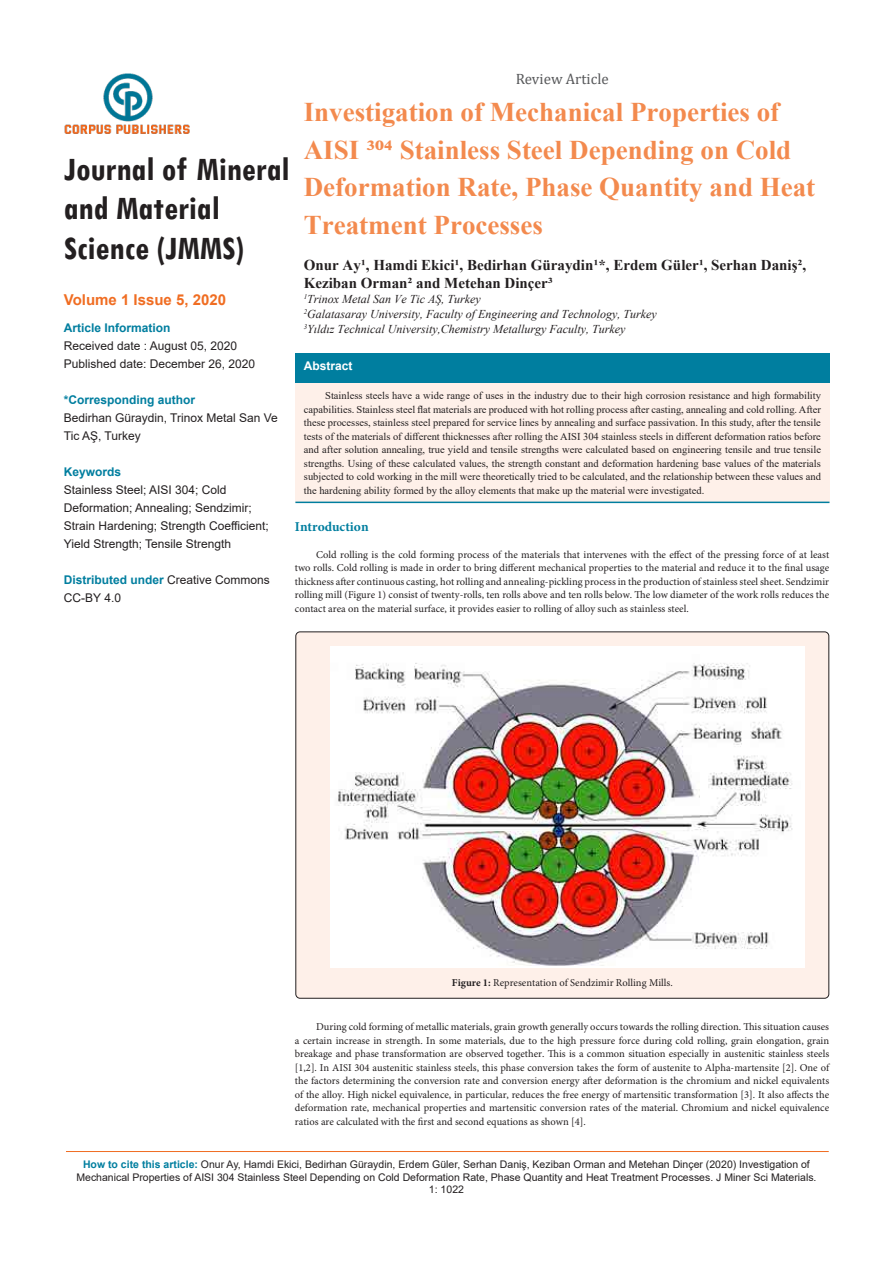
<style>
.page{position:relative;width:893px;height:1263px;background:#fff}
.page>*{position:absolute;margin:0;border:0;box-sizing:border-box;transform-origin:0 0}
.t1{font:700 condensed 34.65px/39.2px "Tw Cen";color:#231f20}
.t2{font:700 27px/37.5px "Times New Roman";color:#f38a4e}
.t3{font:700 15px/18px "Times New Roman";color:#231f20}
.t4{font:700 15px "Arial";color:#f06d22}
.t5{font:15px "Cambria";color:#57585a}
.t6{font:700 13.5px "Minion Pro";color:#007e9f}
.t7{font:12px/18px "Arial";color:#231f20}
.t8{font:italic 12px "Times New Roman";color:#231f20}
.t9{font:700 12px "Arial";color:#007e9f}
.t10{font:700 12px "Arial";color:#fff}
.t11{font:10.5px/13.5px "Minion Pro";color:#231f20;text-align:justify}
.t12{font:10.5px/13.5px "Times New Roman";color:#231f20;text-align:justify}
.t13{font:10.5px/12.6px "Arial";color:#231f20;text-align:center}
.s1{font-weight:700;color:#007e9f}
.s2{font-weight:700}
</style>
<div class="page">
<hr style="left:66px;top:1151px;width:763px;height:1px;background:#f06d22">
<img style="left:65px;top:73px;width:125px;height:61px">
<div style="left:295px;top:353px;width:534px;height:31px;background:#007e9f"></div>
<div style="left:295px;top:384px;width:534px;height:119px;background:#fef0e9"></div>
<hr style="left:295px;top:502px;width:534px;height:1px;background:#007e9f">
<div style="left:296px;top:632px;width:533px;height:366px;background:#fef0e9;border-radius:4px"></div>
<img style="left:331px;top:647px;width:473px;height:320px">
<p class="t5" style="left:516px;top:70px;width:94px">Review Article</p>
<p class="t2" style="left:304px;top:93px;width:513px">Investigation of Mechanical Properties of AISI 304 Stainless Steel Depending on Cold Deformation Rate, Phase Quantity and Heat Treatment Processes</p>
<p class="t3" style="left:304px;top:255px;width:504px">Onur Ay1, Hamdi Ekici1, Bedirhan Güraydin1*, Erdem Güler1, Serhan Daniş2,<br>Keziban Orman2 and Metehan Dinçer3</p>
<p class="t8" style="left:304px;top:291px;width:179px"><sup>1</sup>Trinox Metal San Ve Tic AŞ, Turkey</p>
<p class="t8" style="left:304px;top:306px;width:355px"><sup>2</sup>Galatasaray University, Faculty of Engineering and Technology, Turkey</p>
<p class="t8" style="left:304px;top:321px;width:323px"><sup>3</sup>Yıldız Technical University,Chemistry Metallurgy Faculty, Turkey</p>
<p class="t10" style="left:304px;top:358px;width:50px">Abstract</p>
<p class="t12" style="left:304px;top:389px;width:519px;text-indent:21px">Stainless steels have a wide range of uses in the industry due to their high corrosion resistance and high formability capabilities. Stainless steel flat materials are produced with hot rolling process after casting, annealing and cold rolling. After these processes, stainless steel prepared for service lines by annealing and surface passivation. In this study, after the tensile tests of the materials of different thicknesses after rolling the AISI 304 stainless steels in different deformation ratios before and after solution annealing, true yield and tensile strengths were calculated based on engineering tensile and true tensile strengths. Using of these calculated values, the strength constant and deformation hardening base values of the materials subjected to cold working in the mill were theoretically tried to be calculated, and the relationship between these values and the hardening ability formed by the alloy elements that make up the material were investigated.</p>
<h1 class="t1" style="left:64px;top:149px;width:227px">Journal of Mineral and Material<br>Science (JMMS)</h1>
<p class="t4" style="left:64px;top:289px;width:164px">Volume 1 Issue 5, 2020</p>
<p class="t9" style="left:64px;top:319px;width:108px">Article Information</p>
<p class="t7" style="left:64px;top:336px;width:193px">Received date : August 05, 2020<br>Published date: December 26, 2020</p>
<p class="t9" style="left:64px;top:391px;width:133px">*Corresponding author</p>
<p class="t7" style="left:64px;top:408px;width:216px">Bedirhan Güraydin, Trinox Metal San Ve<br>Tic AŞ, Turkey</p>
<p class="t9" style="left:64px;top:463px;width:59px">Keywords</p>
<p class="t7" style="left:64px;top:480px;width:207px">Stainless Steel; AISI 304; Cold Deformation; Annealing; Sendzimir; Strain Hardening; Strength Coefficient; Yield Strength; Tensile Strength</p>
<p class="t7" style="left:64px;top:570px;width:208px"><span class="s1">Distributed under</span> Creative Commons<br>CC-BY 4.0</p>
<p class="t6" style="left:295px;top:517px;width:75px">Introduction</p>
<p class="t11" style="left:295px;top:548px;width:536px;text-indent:21px">Cold rolling is the cold forming process of the materials that intervenes with the effect of the pressing force of at least two rolls. Cold rolling is made in order to bring different mechanical properties to the material and reduce it to the final usage thickness after continuous casting, hot rolling and annealing-pickling process in the production of stainless steel sheet. Sendzimir rolling mill (Figure 1) consist of twenty-rolls, ten rolls above and ten rolls below. The low diameter of the work rolls reduces the contact area on the material surface, it provides easier to rolling of alloy such as stainless steel.</p>
<p class="t11" style="left:452px;top:976px;width:222px"><span class="s2">Figure 1:</span> Representation of Sendzimir Rolling Mills.</p>
<p class="t11" style="left:295px;top:1021px;width:536px;text-indent:21px">During cold forming of metallic materials, grain growth generally occurs towards the rolling direction. This situation causes a certain increase in strength. In some materials, due to the high pressure force during cold rolling, grain elongation, grain breakage and phase transformation are observed together. This is a common situation especially in austenitic stainless steels [1,2]. In AISI 304 austenitic stainless steels, this phase conversion takes the form of austenite to Alpha-martensite [2]. One of the factors determining the conversion rate and conversion energy after deformation is the chromium and nickel equivalents of the alloy. High nickel equivalence, in particular, reduces the free energy of martensitic transformation [3]. It also affects the deformation rate, mechanical properties and martensitic conversion rates of the material. Chromium and nickel equivalence ratios are calculated with the first and second equations as shown [4].</p>
<p class="t13" style="left:76px;top:1158px;width:742px"><span class="s1">How to cite this article:</span> Onur Ay, Hamdi Ekici, Bedirhan Güraydin, Erdem Güler, Serhan Daniş, Keziban Orman and Metehan Dinçer (2020) Investigation of<br>Mechanical Properties of AISI 304 Stainless Steel Depending on Cold Deformation Rate, Phase Quantity and Heat Treatment Processes. J Miner Sci Materials.<br>1: 1022</p>
</div>
